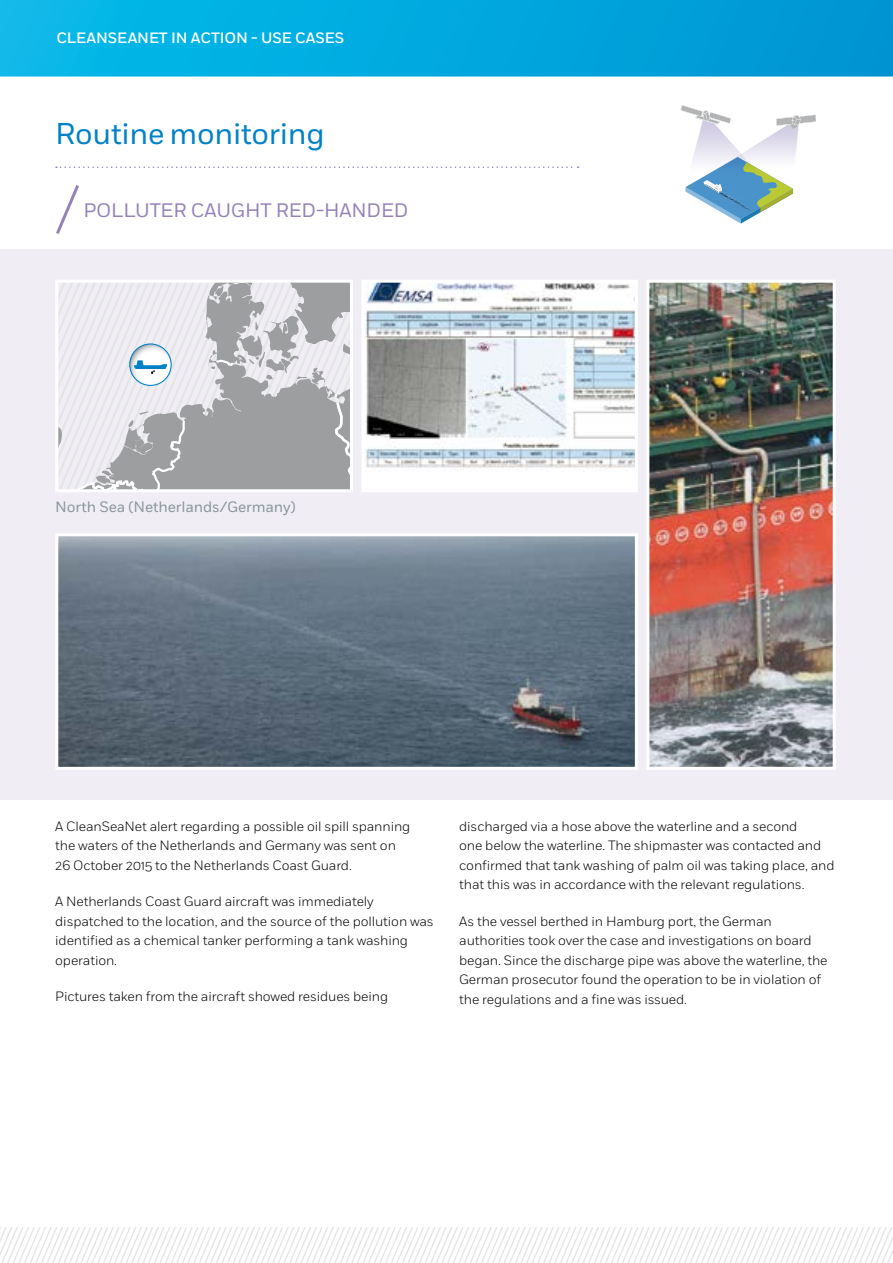
<style>
.page{position:relative;width:893px;height:1263px;background:#fff}
.page>*{position:absolute;margin:0;border:0;box-sizing:border-box;transform-origin:0 0}
.t1{font:30px "Fort";letter-spacing:-.01em;color:#0081c7}
.t2{font:19.5px "Fort";letter-spacing:-.01em;color:#9583b8}
.t3{font:15px "Fort";letter-spacing:-.01em;color:#89969d}
.t4{font:500 15px "Fort";letter-spacing:-.01em;color:#fff}
.t5{font:300 13.5px/19.5px "Fort";letter-spacing:-.01em;color:#000}
</style>
<div class="page">
<svg style="left:0;top:0;width:893px;height:77px;background:#02a8de"></svg>
<div style="left:0;top:249px;width:893px;height:551px;background:#f0edf5"></div>
<svg style="left:56px;top:166px;width:523px;height:2px"></svg>
<svg style="left:56px;top:185px;width:23px;height:49px"></svg>
<svg style="left:0;top:1227px;width:893px;height:36px"></svg>
<img style="left:650px;top:284px;width:182px;height:482px">
<div style="left:646px;top:280px;width:190px;height:490px;border:3px solid #fff"></div>
<img style="left:59px;top:537px;width:575px;height:229px">
<div style="left:55px;top:533px;width:583px;height:237px;border:3px solid #fff"></div>
<img style="left:365px;top:284px;width:269px;height:204px">
<div style="left:361px;top:280px;width:277px;height:212px;border:3px solid #fff"></div>
<div style="left:55px;top:280px;width:298px;height:212px;border:3px solid #fff"></div>
<svg style="left:681px;top:105px;width:135px;height:119px"></svg>
<svg style="left:57px;top:281px;width:294px;height:210px"></svg>
<p class="t4" style="left:56px;top:29px;width:289px">CLEANSEANET IN ACTION - USE CASES</p>
<h1 class="t1" style="left:55px;top:115px;width:271px">Routine monitoring</h1>
<h2 class="t2" style="left:83px;top:198px;width:327px">POLLUTER CAUGHT RED-HANDED</h2>
<p class="t3" style="left:55px;top:498px;width:242px">North Sea (Netherlands/Germany)</p>
<p class="t5" style="left:55px;top:817px;width:357px">A CleanSeaNet alert regarding a possible oil spill spanning the waters of the Netherlands and Germany was sent on<br>26 October 2015 to the Netherlands Coast Guard.</p>
<p class="t5" style="left:55px;top:892px;width:380px">A Netherlands Coast Guard aircraft was immediately dispatched to the location, and the source of the pollution was identified as a chemical tanker performing a tank washing operation.</p>
<p class="t5" style="left:55px;top:987px;width:334px">Pictures taken from the aircraft showed residues being</p>
<p class="t5" style="left:459px;top:816px;width:377px">discharged via a hose above the waterline and a second<br>one below the waterline. The shipmaster was contacted and confirmed that tank washing of palm oil was taking place, and that this was in accordance with the relevant regulations.</p>
<p class="t5" style="left:459px;top:911px;width:370px">As the vessel berthed in Hamburg port, the German authorities took over the case and investigations on board began. Since the discharge pipe was above the waterline, the German prosecutor found the operation to be in violation of the regulations and a fine was issued.</p>
</div>
